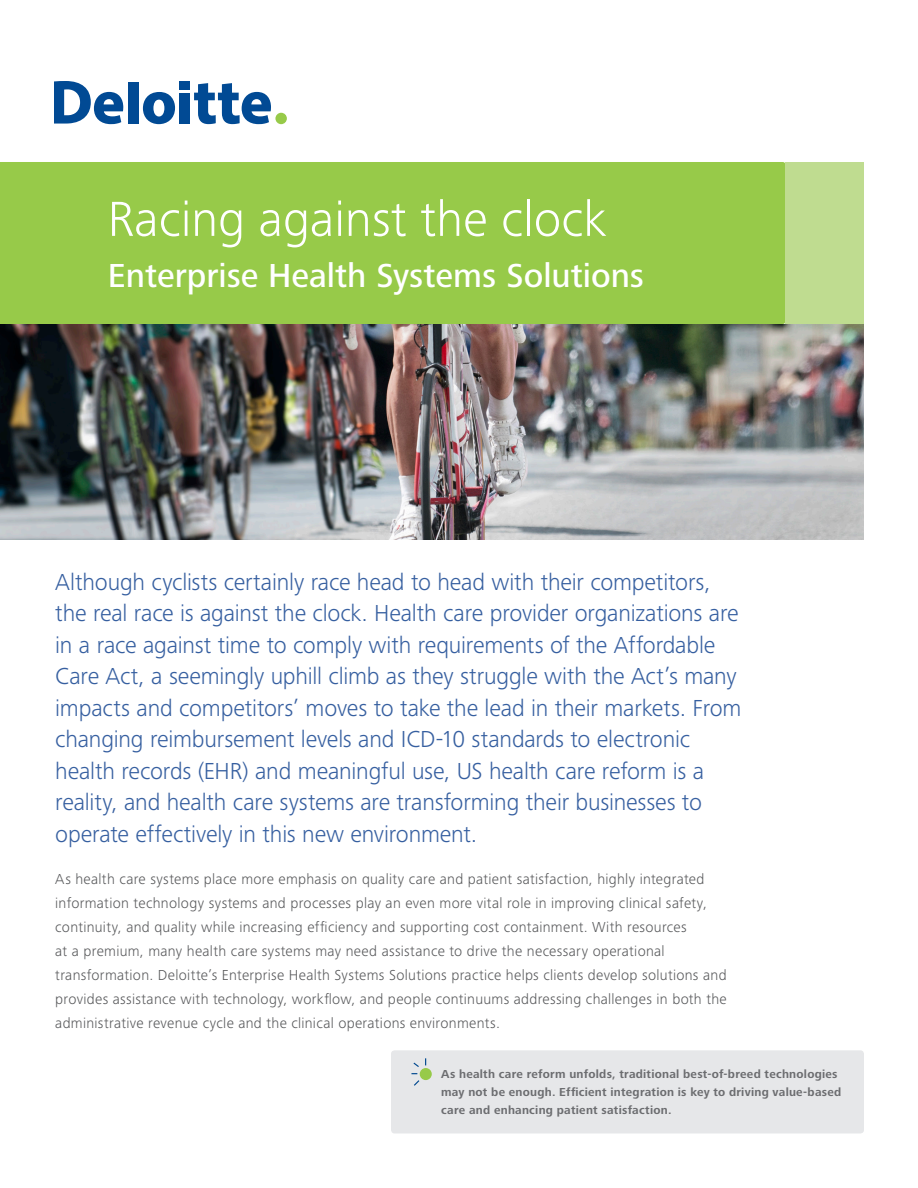
<style>
.page{position:relative;width:918px;height:1188px;background:#fff}
.page>*{position:absolute;margin:0;border:0;box-sizing:border-box;transform-origin:0 0}
.t1{font:300 51px "Frutiger Next Pro";color:#fff}
.subtitle{font:500 34.5px "Frutiger Next Pro";color:#fff}
.intro_paragraph{font:300 24px/31.5px "Frutiger Next Pro";letter-spacing:-.005em;color:#365fa0}
.body_copy_front_page{font:300 15px/24px "Frutiger Next Pro";letter-spacing:.02em;color:#57585a}
.sidebar_body{font:700 12px/18px "Frutiger Next Pro";letter-spacing:.02em;color:#6c6d70}
</style>
<div class="page">
<div style="left:128px;top:82px;width:10px;height:41px;background:#014a94"></div>
<svg style="left:143px;top:92px;width:32px;height:32px"></svg>
<div style="left:180px;top:93px;width:10px;height:30px;background:#014a94"></div>
<div style="left:180px;top:82px;width:10px;height:8px;background:#014a94"></div>
<svg style="left:194px;top:83px;width:77px;height:41px"></svg>
<div style="left:275px;top:113px;width:12px;height:11px;background:#97ca49;border-radius:50%"></div>
<svg style="left:54px;top:81px;width:69px;height:43px"></svg>
<div style="left:0;top:162px;width:785px;height:162px;background:#97ca49"></div>
<div style="left:785px;top:162px;width:79px;height:162px;background:#bfdc90"></div>
<div style="left:391px;top:1050px;width:473px;height:83px;background:#e6e7e9;border-radius:4px"></div>
<div style="left:420px;top:1068px;width:12px;height:12px;background:#97ca49;border-radius:50%"></div>
<svg style="left:411px;top:1058px;width:15px;height:28px"></svg>
<img style="left:0;top:324px;width:864px;height:216px">
<p class="t1" style="left:108px;top:190px;width:500px">Racing against the clock</p>
<p class="subtitle" style="left:108px;top:256px;width:538px">Enterprise Health Systems Solutions</p>
<p class="intro_paragraph" style="left:55px;top:566px;width:688px">Although cyclists certainly race head to head with their competitors, the real race is against the clock. Health care provider organizations are in a race against time to comply with requirements of the Affordable Care Act, a seemingly uphill climb as they struggle with the Act’s many impacts and competitors’ moves to take the lead in their markets. From changing reimbursement levels and ICD-10 standards to electronic health records (EHR) and meaningful use, US health care reform is a reality, and health care systems are transforming their businesses to operate effectively in this new environment.</p>
<p class="body_copy_front_page" style="left:55px;top:867px;width:673px">As health care systems place more emphasis on quality care and patient satisfaction, highly integrated information technology systems and processes play an even more vital role in improving clinical safety, continuity, and quality while increasing efficiency and supporting cost containment. With resources<br>at a premium, many health care systems may need assistance to drive the necessary operational transformation. Deloitte’s Enterprise Health Systems Solutions practice helps clients develop solutions and provides assistance with technology, workflow, and people continuums addressing challenges in both the administrative revenue cycle and the clinical operations environments.</p>
<p class="sidebar_body" style="left:441px;top:1065px;width:402px">As health care reform unfolds, traditional best-of-breed technologies may not be enough. Efficient integration is key to driving value-based care and enhancing patient satisfaction.</p>
</div>
